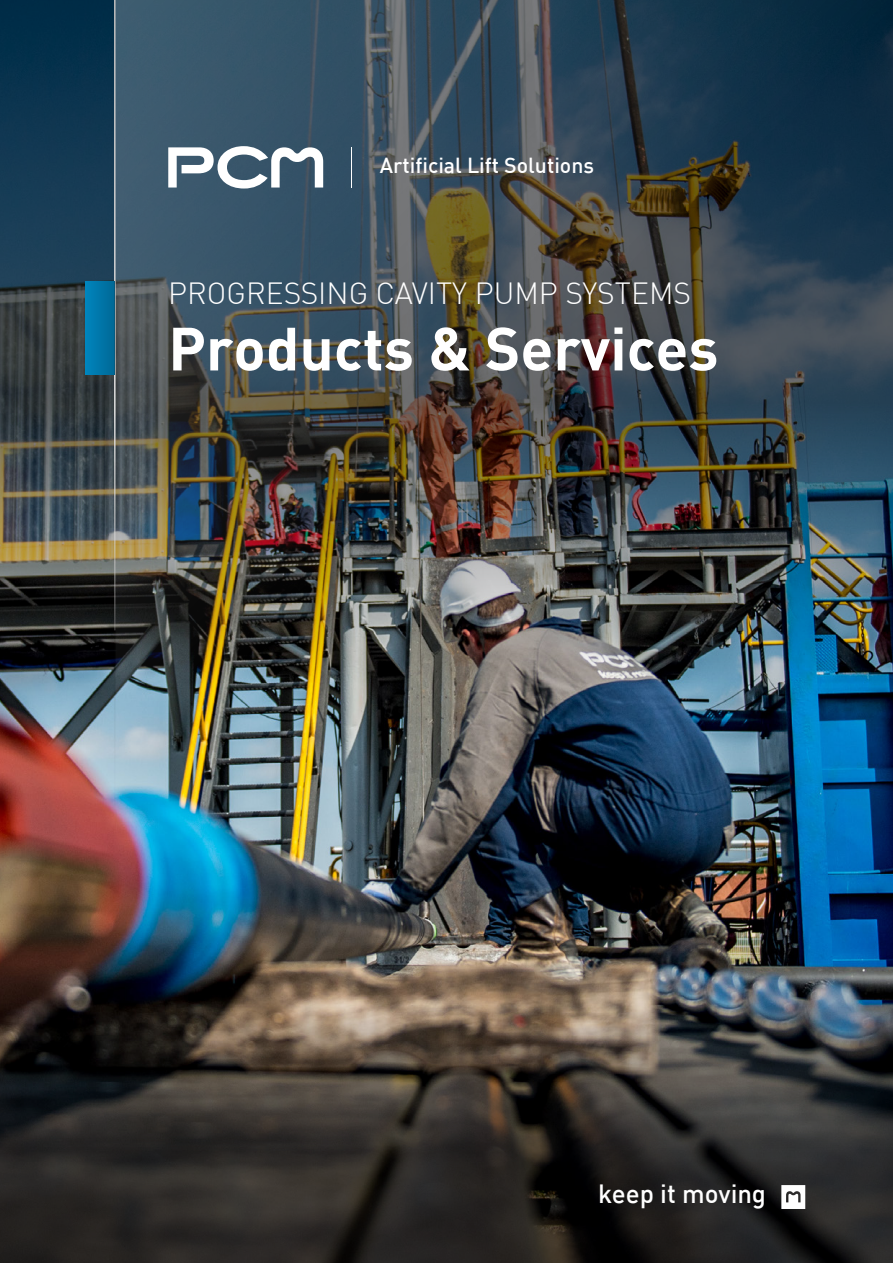
<style>
.page{position:relative;width:893px;height:1263px;background:#fff}
.page>*{position:absolute;margin:0;border:0;box-sizing:border-box;transform-origin:0 0}
.t1{font:60px "DIN Bold";color:#fff}
.t2{font:300 30px "DIN";color:#fff}
.t3{font:500 25.8px "DIN";color:#fff}
.t4{font:500 21.3px "DIN";color:#fff}
</style>
<div class="page">
<img style="left:0;top:682px;width:893px;height:322px">
<svg style="left:0;top:0;width:114px;height:682px;background:#2a3d48"></svg>
<svg style="left:0;top:1004px;width:893px;height:259px;background:#35312d"></svg>
<svg style="left:85px;top:281px;width:29px;height:93px;background:#07a"></svg>
<svg style="left:781px;top:1185px;width:24px;height:24px"></svg>
<img style="left:114px;top:0;width:779px;height:808px">
<svg style="left:168px;top:146px;width:155px;height:43px"></svg>
<hr style="left:351px;top:148px;width:1px;height:40px;background:#fff">
<p class="t4" style="left:380px;top:152px;width:216px">Artificial Lift Solutions</p>
<p class="t2" style="left:168px;top:275px;width:524px">PROGRESSING CAVITY PUMP SYSTEMS</p>
<p class="t1" style="left:168px;top:310px;width:552px">Products &amp; Services</p>
<p class="t3" style="left:598px;top:1178px;width:170px">keep it moving</p>
</div>
